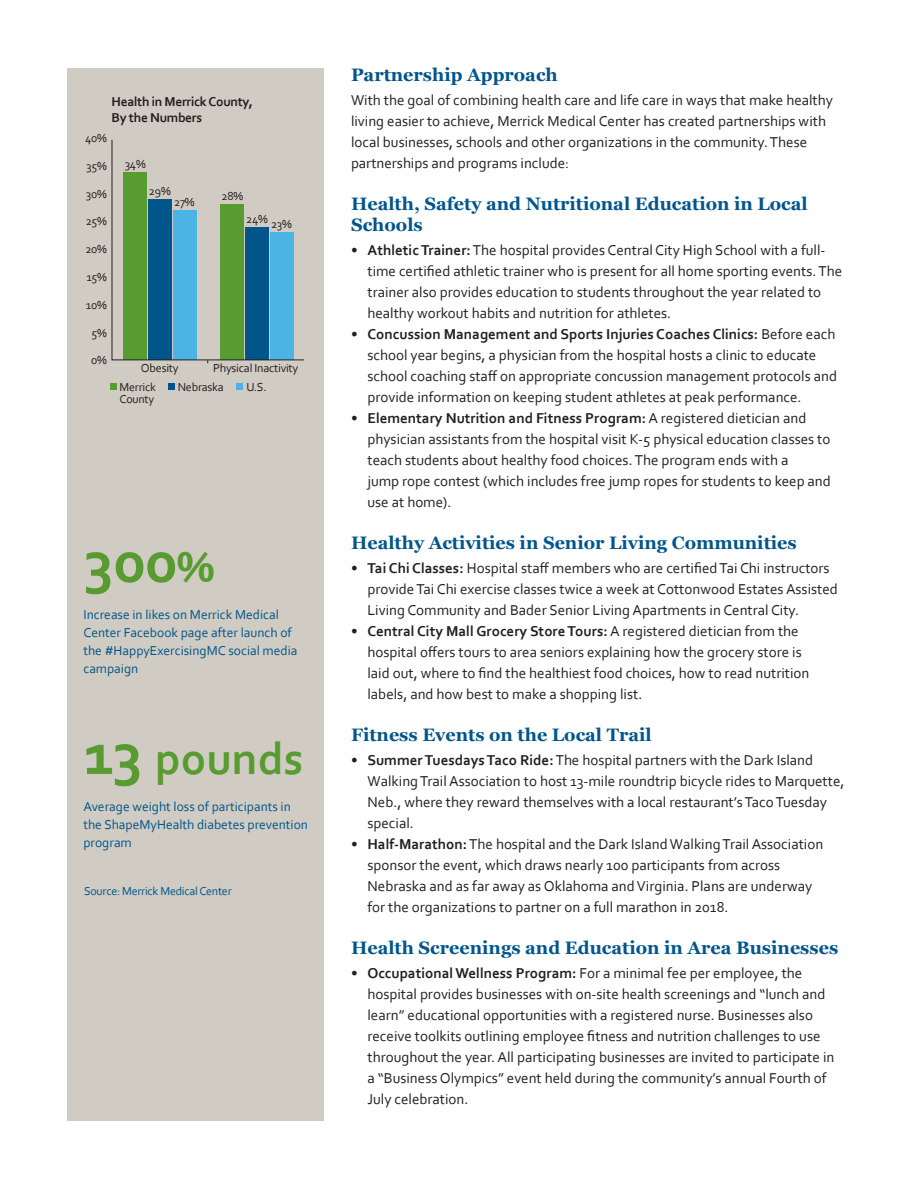
<style>
.page{position:relative;width:918px;height:1188px;background:#fff}
.page>*{position:absolute;margin:0;border:0;box-sizing:border-box;transform-origin:0 0}
.t1{font:700 61.5px "Corbel";color:#589b31}
.t2{font:700 46.5px "Corbel";color:#589b31}
.t3{font:700 18px/21px "Georgia";color:#00558b}
.t4{font:15px/21px "Corbel";color:#231f20}
.t5{font:13.5px/18px "Corbel";color:#00558b}
.t6{font:700 13.5px "Corbel";letter-spacing:-.02em;color:#231f20}
.t7{font:12.15px "Corbel";letter-spacing:-.02em;color:#231f20}
.t8{font:12px "Corbel";letter-spacing:-.02em;color:#00558b}
.t9{font:12px "Corbel";letter-spacing:-.02em;color:#231f20}
.s1{font-size:45px}
.s2{font-size:61.5px}
.s3{font-weight:700}
</style>
<div class="page">
<div style="left:68px;top:68px;width:256px;height:1052px;background:#d1ccc3"></div>
<svg style="left:110px;top:384px;width:6px;height:6px"></svg>
<svg style="left:168px;top:384px;width:6px;height:6px"></svg>
<svg style="left:237px;top:384px;width:6px;height:6px"></svg>
<svg style="left:111px;top:139px;width:193px;height:224px"></svg>
<p class="t6" style="left:112px;top:93px;width:143px">Health in Merrick County,</p>
<p class="t6" style="left:112px;top:109px;width:92px">By the Numbers</p>
<p class="t7" style="left:85px;top:130px;width:23px">40%</p>
<p class="t7" style="left:86px;top:158px;width:22px">35%</p>
<p class="t7" style="left:86px;top:186px;width:23px">30%</p>
<p class="t7" style="left:86px;top:214px;width:22px">25%</p>
<p class="t7" style="left:85px;top:242px;width:23px">20%</p>
<p class="t7" style="left:86px;top:269px;width:22px">15%</p>
<p class="t7" style="left:86px;top:297px;width:22px">10%</p>
<p class="t7" style="left:92px;top:325px;width:17px">5%</p>
<p class="t7" style="left:91px;top:353px;width:17px">0%</p>
<p class="t7" style="left:125px;top:156px;width:23px">34%</p>
<p class="t7" style="left:149px;top:183px;width:23px">29%</p>
<p class="t7" style="left:174px;top:194px;width:22px">27%</p>
<p class="t7" style="left:221px;top:189px;width:23px">28%</p>
<p class="t7" style="left:246px;top:211px;width:23px">24%</p>
<p class="t7" style="left:271px;top:217px;width:22px">23%</p>
<p class="t7" style="left:141px;top:361px;width:39px">Obesity</p>
<p class="t7" style="left:213px;top:361px;width:87px">Physical Inactivity</p>
<p class="t9" style="left:120px;top:379px;width:38px">Merrick</p>
<p class="t9" style="left:120px;top:391px;width:36px">County</p>
<p class="t7" style="left:178px;top:379px;width:48px">Nebraska</p>
<p class="t7" style="left:246px;top:379px;width:22px">U.S.</p>
<p class="t1" style="left:84px;top:523px;width:132px">300<span class="s1">%</span></p>
<p class="t5" style="left:83px;top:605px;width:216px">Increase in likes on Merrick Medical<br>Center Facebook page after launch of the #HappyExercisingMC social media campaign</p>
<p class="t2" style="left:84px;top:730px;width:221px"><span class="s2">13</span> pounds</p>
<p class="t5" style="left:83px;top:797px;width:226px">Average weight loss of participants in the ShapeMyHealth diabetes prevention program</p>
<p class="t8" style="left:84px;top:883px;width:149px">Source: Merrick Medical Center</p>
<p class="t3" style="left:351px;top:63px;width:208px">Partnership Approach</p>
<p class="t4" style="left:351px;top:89px;width:484px">With the goal of combining health care and life care in ways that make healthy living easier to achieve, Merrick Medical Center has created partnerships with local businesses, schools and other organizations in the community. These partnerships and programs include:</p>
<p class="t3" style="left:351px;top:192px;width:458px">Health, Safety and Nutritional Education in Local<br>Schools</p>
<p class="t4" style="left:368px;top:239px;width:476px;text-indent:-16px">• <span class="s3">Athletic Trainer:</span> The hospital provides Central City High School with a full&shy;time certified athletic trainer who is present for all home sporting events. The</p>
<p class="t4" style="left:368px;top:281px;width:455px">trainer also provides education to students throughout the year related to</p>
<p class="t4" style="left:368px;top:302px;width:305px">healthy workout habits and nutrition for athletes.</p>
<p class="t4" style="left:368px;top:323px;width:471px;text-indent:-16px">• <span class="s3">Concussion Management and Sports Injuries Coaches Clinics:</span> Before each school year begins, a physician from the hospital hosts a clinic to educate school coaching staff on appropriate concussion management protocols and provide information on keeping student athletes at peak performance.</p>
<p class="t4" style="left:368px;top:407px;width:465px;text-indent:-16px">• <span class="s3">Elementary Nutrition and Fitness Program:</span> A registered dietician and physician assistants from the hospital visit K-5 physical education classes to teach students about healthy food choices. The program ends with a</p>
<p class="t4" style="left:368px;top:470px;width:465px">jump rope contest (which includes free jump ropes for students to keep and use at home).</p>
<p class="t3" style="left:351px;top:531px;width:447px">Healthy Activities in Senior Living Communities</p>
<p class="t4" style="left:368px;top:557px;width:472px;text-indent:-16px">• <span class="s3">Tai Chi Classes:</span> Hospital staff members who are certified Tai Chi instructors provide Tai Chi exercise classes twice a week at Cottonwood Estates Assisted<br>Living Community and Bader Senior Living Apartments in Central City.</p>
<p class="t4" style="left:368px;top:620px;width:444px;text-indent:-16px">• <span class="s3">Central City Mall Grocery Store Tours:</span> A registered dietician from the hospital offers tours to area seniors explaining how the grocery store is laid out, where to find the healthiest food choices, how to read nutrition labels, and how best to make a shopping list.</p>
<p class="t3" style="left:351px;top:723px;width:302px">Fitness Events on the Local Trail</p>
<p class="t4" style="left:368px;top:749px;width:478px;text-indent:-16px">• <span class="s3">Summer Tuesdays Taco Ride:</span> The hospital partners with the Dark Island Walking Trail Association to host 13-mile roundtrip bicycle rides to Marquette, Neb., where they reward themselves with a local restaurant’s Taco Tuesday special.</p>
<p class="t4" style="left:368px;top:833px;width:457px;text-indent:-16px">• <span class="s3">Half-Marathon:</span> The hospital and the Dark Island Walking Trail Association sponsor the event, which draws nearly 100 participants from across Nebraska and as far away as Oklahoma and Virginia. Plans are underway for the organizations to partner on a full marathon in 2018.</p>
<p class="t3" style="left:351px;top:936px;width:489px">Health Screenings and Education in Area Businesses</p>
<p class="t4" style="left:368px;top:962px;width:459px;text-indent:-16px">• <span class="s3">Occupational Wellness Program:</span> For a minimal fee per employee, the hospital provides businesses with on-site health screenings and “lunch and learn” educational opportunities with a registered nurse. Businesses also</p>
<p class="t4" style="left:368px;top:1025px;width:455px">receive toolkits outlining employee fitness and nutrition challenges to use</p>
<p class="t4" style="left:368px;top:1046px;width:468px">throughout the year. All participating businesses are invited to participate in</p>
<p class="t4" style="left:368px;top:1067px;width:461px">a “Business Olympics” event held during the community’s annual Fourth of</p>
<p class="t4" style="left:368px;top:1088px;width:103px">July celebration.</p>
</div>
